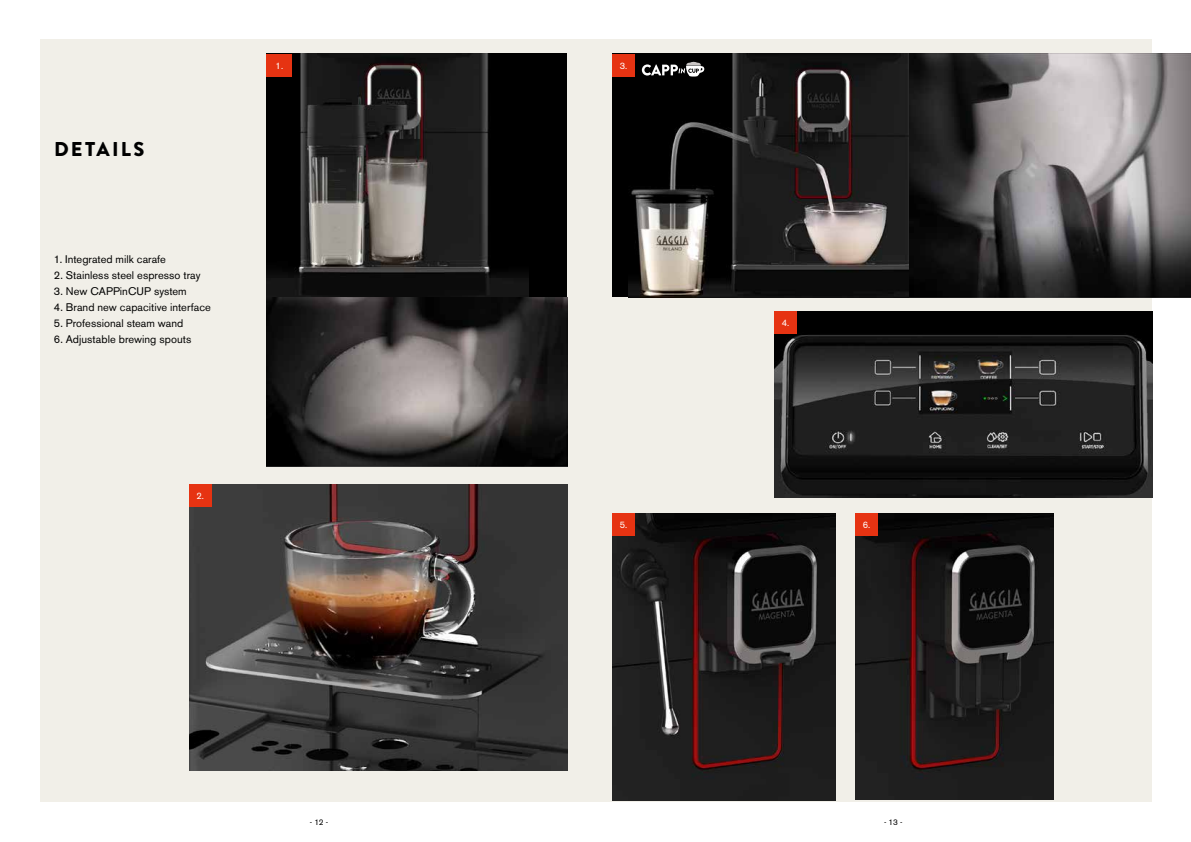
<style>
.page{position:relative;width:1191px;height:842px;background:#fff}
.page>*{position:absolute;margin:0;border:0;box-sizing:border-box;transform-origin:0 0}
.t1{font:900 20px "Brandon Grotesque";letter-spacing:.11em;color:#000}
.t2{font:11px "Akzidenz Grotesk BE";letter-spacing:.005em;color:#000}
.t3{font:9.3px "Akzidenz Grotesk BE";color:#fff}
.t4{font:8.2px "Akzidenz Grotesk BE";color:#000}
</style>
<div class="page">
<div style="left:40px;top:40px;width:1111px;height:762px;background:#f1efe8"></div>
<div style="left:267px;top:54px;width:300px;height:243px;background:#000"></div>
<img style="left:267px;top:54px;width:261px;height:243px">
<div style="left:612px;top:54px;width:297px;height:243px;background:#000"></div>
<img style="left:628px;top:54px;width:563px;height:243px">
<div style="left:267px;top:54px;width:25px;height:23px;background:#e63312"></div>
<img style="left:189px;top:484px;width:378px;height:286px">
<div style="left:189px;top:484px;width:22px;height:23px;background:#e63312"></div>
<div style="left:612px;top:54px;width:23px;height:23px;background:#e63312"></div>
<img style="left:774px;top:311px;width:378px;height:186px">
<div style="left:774px;top:311px;width:23px;height:23px;background:#e63312"></div>
<svg style="left:642px;top:62px;width:62px;height:15px"></svg>
<img style="left:855px;top:513px;width:198px;height:286px">
<img style="left:612px;top:513px;width:224px;height:287px">
<div style="left:612px;top:513px;width:23px;height:23px;background:#e63312"></div>
<div style="left:855px;top:513px;width:23px;height:23px;background:#e63312"></div>
<img style="left:267px;top:297px;width:300px;height:169px">
<h1 class="t1" style="left:54px;top:135px;width:92px">DETAILS</h1>
<p class="t2" style="left:54px;top:253px;width:113px">1. Integrated milk carafe</p>
<p class="t2" style="left:54px;top:269px;width:148px">2. Stainless steel espresso tray</p>
<p class="t2" style="left:54px;top:285px;width:134px">3. New CAPPinCUP system</p>
<p class="t2" style="left:54px;top:301px;width:159px">4. Brand new capacitive interface</p>
<p class="t2" style="left:54px;top:317px;width:131px">5. Professional steam wand</p>
<p class="t2" style="left:54px;top:333px;width:139px">6. Adjustable brewing spouts</p>
<p class="t3" style="left:196px;top:491px;width:9px">2.</p>
<p class="t3" style="left:276px;top:60px;width:9px">1.</p>
<p class="t3" style="left:620px;top:60px;width:9px">3.</p>
<p class="t3" style="left:782px;top:317px;width:9px">4.</p>
<p class="t3" style="left:620px;top:519px;width:9px">5.</p>
<p class="t3" style="left:863px;top:519px;width:9px">6.</p>
<p class="t4" style="left:310px;top:817px;width:20px">- 12 -</p>
<p class="t4" style="left:884px;top:817px;width:20px">- 13 -</p>
</div>
